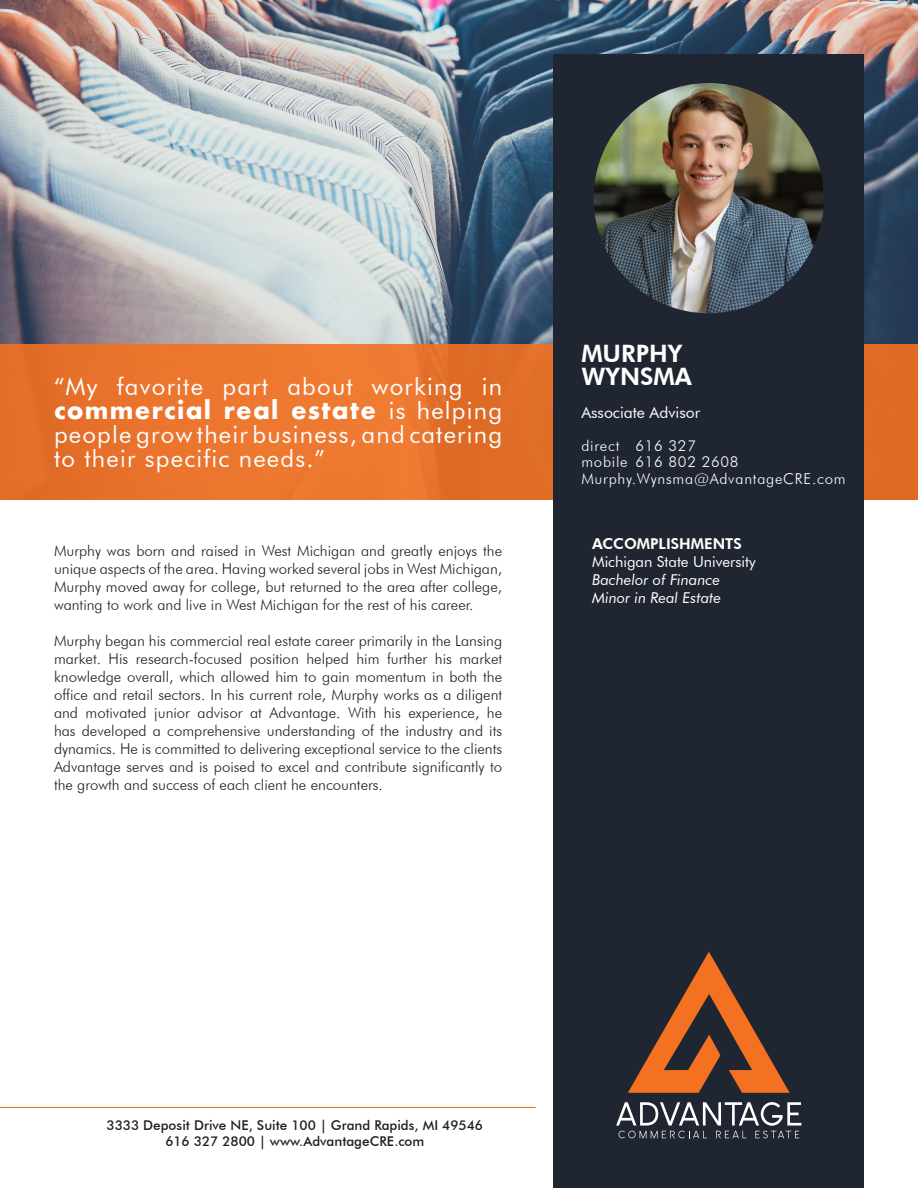
<style>
.page{position:relative;width:918px;height:1188px;background:#fff}
.page>*{position:absolute;margin:0;border:0;box-sizing:border-box;transform-origin:0 0}
.t1{font:24px/24px "Futura BT";letter-spacing:.05em;color:#fff;text-align:justify}
.t2{font:800 24px "Futura BT";color:#fff}
.t3{font:15.75px "Futura BT";color:#fff}
.t4{font:300 15px/18px "Futura BT";color:#231f20;text-align:justify}
.t5{font:300 15px "Futura BT";letter-spacing:.05em;color:#fff}
.t6{font:italic 15px "Futura BT";color:#fff}
.t7{font:15px "Futura BT";color:#fff}
.t8{font:800 15px "Futura BT";color:#fff}
.t9{font:500 13.5px "Futura BT";color:#231f20}
.s1{font-family:"Futura";font-weight:700}
</style>
<div class="page">
<img style="left:0;top:0;width:918px;height:344px">
<div style="left:0;top:344px;width:918px;height:155px;background:#e9732c"></div>
<div style="left:554px;top:54px;width:310px;height:1134px;background:#202631"></div>
<img style="left:594px;top:83px;width:230px;height:230px;border-radius:115px">
<svg style="left:628px;top:952px;width:162px;height:141px"></svg>
<svg style="left:616px;top:1102px;width:185px;height:36px"></svg>
<hr style="left:0;top:1107px;width:536px;height:1px;background:#f37121">
<p class="t1" style="left:54px;top:374px;width:450px">“My favorite part about working in <span class="s1">commercial real estate</span> is helping people grow their business, and catering to their specific needs.”</p>
<p class="t4" style="left:54px;top:542px;width:450px">Murphy was born and raised in West Michigan and greatly enjoys the unique aspects of the area. Having worked several jobs in West Michigan, Murphy moved away for college, but returned to the area after college, wanting to work and live in West Michigan for the rest of his career.</p>
<p class="t4" style="left:54px;top:632px;width:450px">Murphy began his commercial real estate career primarily in the Lansing market. His research-focused position helped him further his market knowledge overall, which allowed him to gain momentum in both the office and retail sectors. In his current role, Murphy works as a diligent and motivated junior advisor at Advantage. With his experience, he has developed a comprehensive understanding of the industry and its dynamics. He is committed to delivering exceptional service to the clients Advantage serves and is poised to excel and contribute significantly to the growth and success of each client he encounters.</p>
<p class="t2" style="left:581px;top:339px;width:102px">MURPHY</p>
<p class="t2" style="left:581px;top:361px;width:112px">WYNSMA</p>
<p class="t3" style="left:581px;top:402px;width:120px">Associate Advisor</p>
<p class="t5" style="left:581px;top:436px;width:116px">direct 616 327</p>
<p class="t5" style="left:581px;top:453px;width:159px">mobile 616 802 2608</p>
<p class="t5" style="left:581px;top:469px;width:266px">Murphy.Wynsma@AdvantageCRE.com</p>
<p class="t8" style="left:592px;top:535px;width:151px">ACCOMPLISHMENTS</p>
<p class="t7" style="left:592px;top:553px;width:165px">Michigan State University</p>
<p class="t6" style="left:592px;top:571px;width:130px">Bachelor of Finance</p>
<p class="t6" style="left:592px;top:589px;width:131px">Minor in Real Estate</p>
<p class="t9" style="left:107px;top:1117px;width:378px">3333 Deposit Drive NE, Suite 100 | Grand Rapids, MI 49546</p>
<p class="t9" style="left:165px;top:1133px;width:260px">616 327 2800 | www.AdvantageCRE.com</p>
</div>
